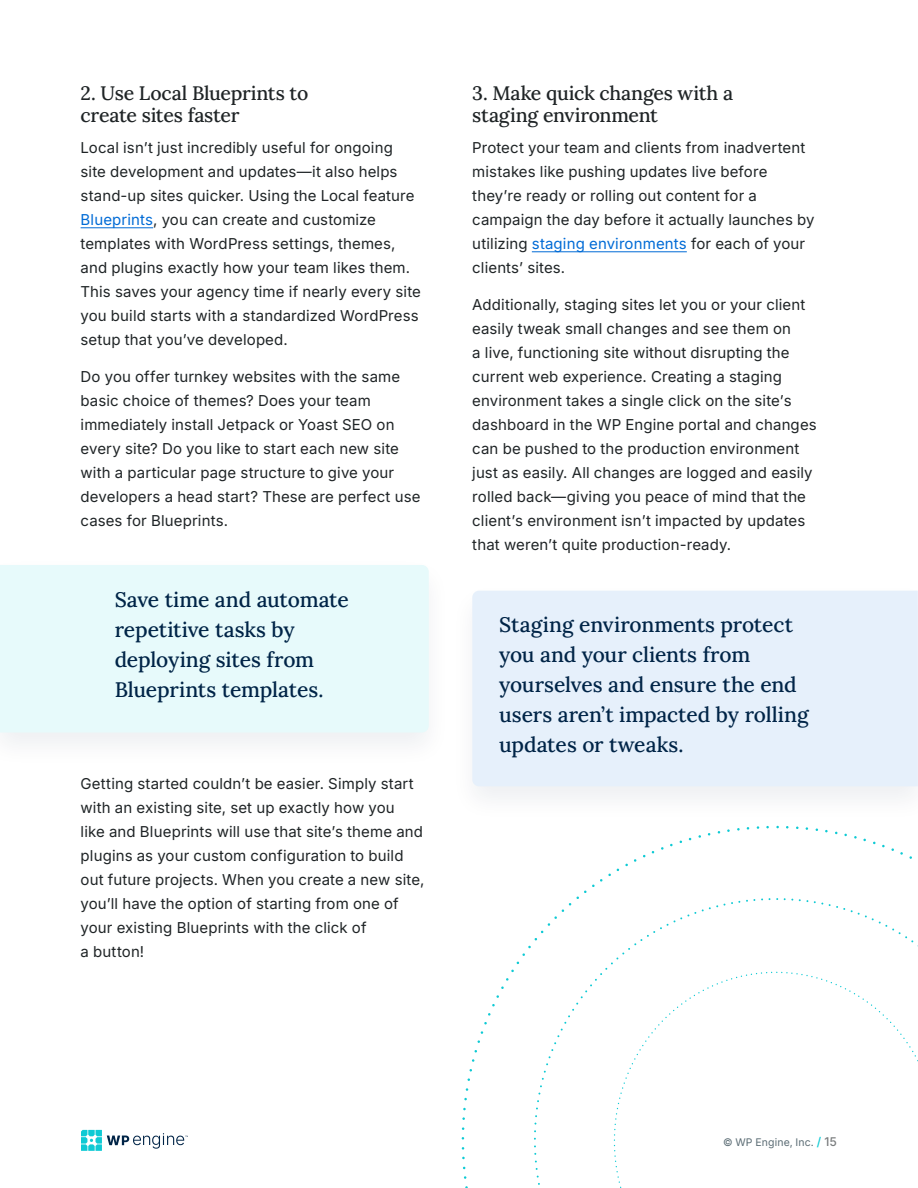
<style>
.page{position:relative;width:918px;height:1188px;background:#fff}
.page>*{position:absolute;margin:0;border:0;box-sizing:border-box;transform-origin:0 0}
.t1{font:21px/30px "Lora";letter-spacing:-.01em;color:#002447}
.t2{font:19.5px/22.5px "Lora";letter-spacing:-.01em;color:#1f2426}
.t3{font:15px/24px "Inter Variable";letter-spacing:.01em;color:#1f2426}
.t4{font:10.5px "Inter Variable";letter-spacing:.01em;color:#5b6c74}
.s1{color:#006bd6}
.s2{font-size:12px;color:#0ecad4}
.s3{font-size:12px;color:#797c7d}
</style>
<div class="page">
<svg style="left:81px;top:1130px;width:107px;height:21px"></svg>
<svg style="left:534px;top:898px;width:384px;height:287px"></svg>
<hr style="left:81px;top:227px;width:72px;height:1px;background:#006bd6">
<hr style="left:532px;top:251px;width:155px;height:1px;background:#006bd6">
<div style="left:0;top:565px;width:429px;height:168px;background:#e7fafb"></div>
<div style="left:472px;top:591px;width:446px;height:195px;background:#e6f0fb"></div>
<svg style="left:614px;top:972px;width:304px;height:216px"></svg>
<h2 class="t2" style="left:81px;top:80px;width:229px">2. Use Local Blueprints to create sites faster</h2>
<p class="t3" style="left:81px;top:135px;width:342px">Local isn’t just incredibly useful for ongoing site development and updates—it also helps stand-up sites quicker. Using the Local feature <span class="s1">Blueprints</span>, you can create and customize templates with WordPress settings, themes, and plugins exactly how your team likes them.<br>This saves your agency time if nearly every site you build starts with a standardized WordPress setup that you’ve developed.</p>
<p class="t3" style="left:81px;top:364px;width:341px">Do you offer turnkey websites with the same basic choice of themes? Does your team immediately install Jetpack or Yoast SEO on every site? Do you like to start each new site with a particular page structure to give your developers a head start? These are perfect use cases for Blueprints.</p>
<h1 class="t1" style="left:115px;top:583px;width:236px">Save time and automate repetitive tasks by deploying sites from<br>Blueprints templates.</h1>
<p class="t3" style="left:81px;top:771px;width:345px">Getting started couldn’t be easier. Simply start with an existing site, set up exactly how you<br>like and Blueprints will use that site’s theme and plugins as your custom configuration to build out future projects. When you create a new site, you’ll have the option of starting from one of your existing Blueprints with the click of<br>a button!</p>
<h2 class="t2" style="left:472px;top:80px;width:262px">3. Make quick changes with a staging environment</h2>
<p class="t3" style="left:472px;top:135px;width:344px">Protect your team and clients from inadvertent mistakes like pushing updates live before they’re ready or rolling out content for a campaign the day before it actually launches by utilizing <span class="s1">staging environments</span> for each of your clients’ sites.</p>
<p class="t3" style="left:472px;top:292px;width:346px">Additionally, staging sites let you or your client easily tweak small changes and see them on<br>a live, functioning site without disrupting the current web experience. Creating a staging environment takes a single click on the site’s dashboard in the WP Engine portal and changes can be pushed to the production environment just as easily. All changes are logged and easily rolled back—giving you peace of mind that the client’s environment isn’t impacted by updates that weren’t quite production-ready.</p>
<h1 class="t1" style="left:499px;top:609px;width:311px">Staging environments protect you and your clients from yourselves and ensure the end users aren’t impacted by rolling updates or tweaks.</h1>
<p class="t4" style="left:723px;top:1134px;width:115px">© WP Engine, Inc. <span class="s2">/</span> <span class="s3">15</span></p>
</div>
